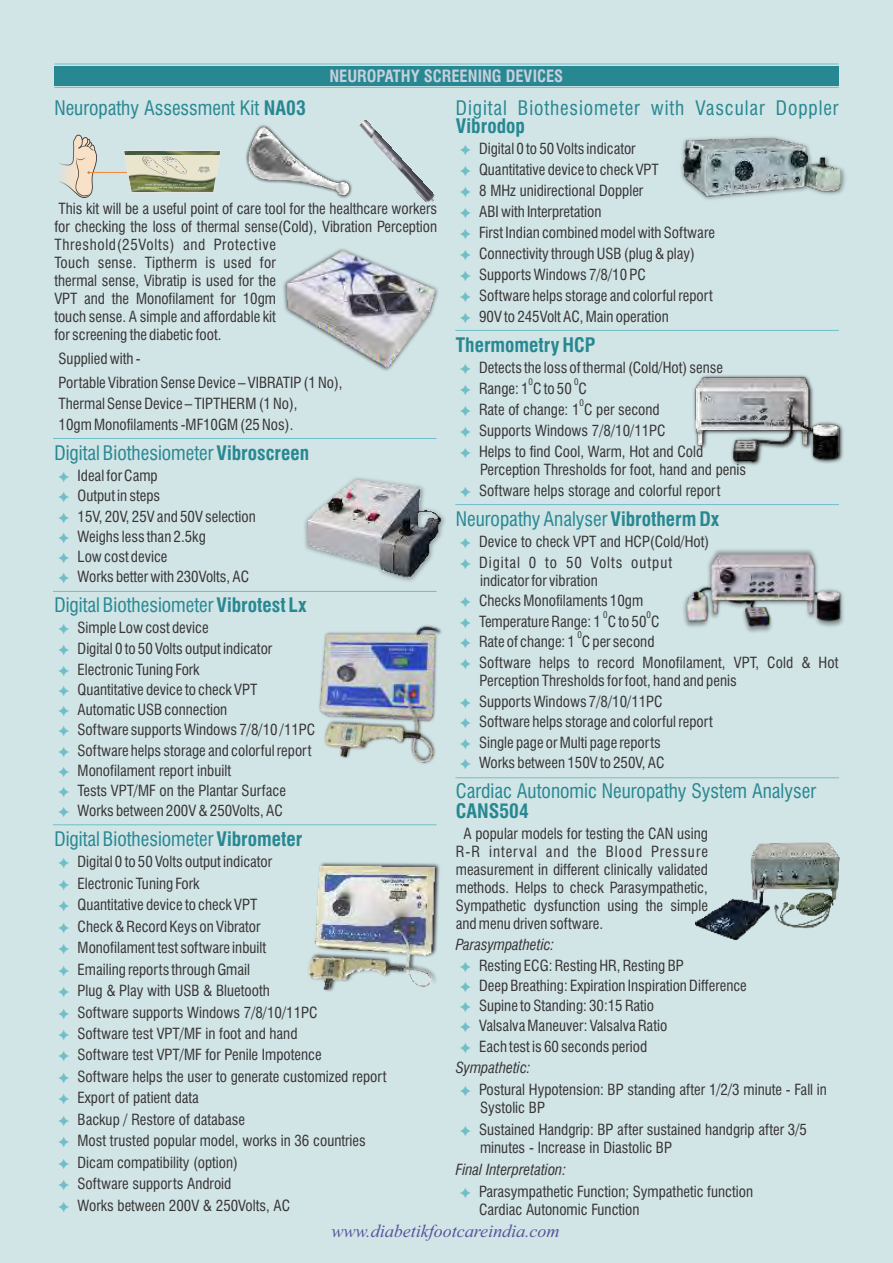
<style>
.page{position:relative;width:893px;height:1263px;background:#d1e4e6}
.page>*{position:absolute;margin:0;border:0;box-sizing:border-box;transform-origin:0 0}
.t1{font:condensed 19.5px "Swiss 721 BT";color:#278892}
.t2{font:condensed 19.5px "Swiss 721 BT";letter-spacing:.045em;color:#278892}
.t3{font:700 condensed 19.5px "Swiss 721 BT";color:#278892}
.t4{font:italic 18px "Times New Roman";color:#57519c}
.t5{font:700 condensed 16.5px "Swiss 721 BT";color:#c6d0de}
.t6{font:condensed 15px/18px "Swiss 721 BT";color:#373435}
.t7{font:italic condensed 15px "Swiss 721 BT";color:#373435}
.t8{font:condensed 9px "Swiss 721 BT";color:#373435}
.s1{font-weight:700}
</style>
<div class="page">
<img style="left:304px;top:477px;width:141px;height:104px">
<img style="left:308px;top:481px;width:133px;height:96px">
<img style="left:693px;top:375px;width:150px;height:90px">
<img style="left:683px;top:549px;width:161px;height:84px">
<img style="left:686px;top:554px;width:155px;height:73px">
<img style="left:680px;top:136px;width:166px;height:64px">
<img style="left:684px;top:139px;width:158px;height:59px">
<div style="left:54px;top:66px;width:785px;height:19px;background:#278892"></div>
<hr style="left:54px;top:64px;width:785px;height:1px;background:#70bec7">
<hr style="left:54px;top:87px;width:785px;height:1px;background:#70bec7">
<img style="left:695px;top:842px;width:145px;height:98px">
<img style="left:283px;top:248px;width:155px;height:123px">
<img style="left:308px;top:862px;width:132px;height:128px">
<img style="left:319px;top:625px;width:123px;height:139px">
<img style="left:359px;top:120px;width:76px;height:83px">
<svg style="left:59px;top:135px;width:162px;height:63px"></svg>
<img style="left:247px;top:126px;width:105px;height:73px">
<hr style="left:53px;top:438px;width:384px;height:1px;background:#70bec7">
<hr style="left:455px;top:330px;width:384px;height:1px;background:#70bec7">
<hr style="left:53px;top:591px;width:384px;height:1px;background:#70bec7">
<hr style="left:455px;top:504px;width:384px;height:1px;background:#70bec7">
<hr style="left:53px;top:824px;width:384px;height:1px;background:#70bec7">
<hr style="left:455px;top:777px;width:384px;height:1px;background:#70bec7">
<p class="t5" style="left:329px;top:69px;width:235px">NEUROPATHY SCREENING DEVICES</p>
<h1 class="t1" style="left:54px;top:100px;width:253px">Neuropathy Assessment Kit <span class="s1">NA03</span></h1>
<p class="t6" style="left:54px;top:201px;width:384px">This kit will be a useful point of care tool for the healthcare workers for checking the loss of thermal sense(Cold), Vibration Perception Threshold(25Volts) and Protective<br>Touch sense. Tiptherm is used for<br>thermal sense, Vibratip is used for the<br>VPT and the Monofilament for 10gm<br>touch sense. A simple and affordable kit<br>for screening the diabetic foot.</p>
<p class="t6" style="left:59px;top:348px;width:285px;line-height:24px">Supplied with -<br>Portable Vibration Sense Device – VIBRATIP (1 No),</p>
<p class="t6" style="left:59px;top:395px;width:241px;line-height:21px">Thermal Sense Device – TIPTHERM (1 No),<br>10gm Monofilaments -MF10GM (25 Nos).</p>
<h1 class="t1" style="left:54px;top:445px;width:256px">Digital Biothesiometer <span class="s1">Vibroscreen</span></h1>
<p class="t6" style="left:78px;top:467px;width:180px;line-height:20.2px">Ideal for Camp<br>Output in steps<br>15V, 20V, 25V and 50V selection<br>Weighs less than 2.5kg<br>Low cost device<br>Works better with 230Volts, AC</p>
<h1 class="t1" style="left:54px;top:597px;width:254px">Digital Biothesiometer <span class="s1">Vibrotest Lx</span></h1>
<p class="t6" style="left:78px;top:619px;width:239px;line-height:20.4px">Simple Low cost device<br>Digital 0 to 50 Volts output indicator<br>Electronic Tuning Fork<br>Quantitative device to check VPT<br>Automatic USB connection<br>Software supports Windows 7/8/10 /11PC<br>Software helps storage and colorful report<br>Monofilament report inbuilt<br>Tests VPT/MF on the Plantar Surface<br>Works between 200V &amp; 250Volts, AC</p>
<h1 class="t1" style="left:54px;top:831px;width:249px">Digital Biothesiometer <span class="s1">Vibrometer</span></h1>
<p class="t6" style="left:78px;top:853px;width:311px;line-height:21.5px">Digital 0 to 50 Volts output indicator<br>Electronic Tuning Fork<br>Quantitative device to check VPT<br>Check &amp; Record Keys on Vibrator<br>Monofilament test software inbuilt<br>Emailing reports through Gmail<br>Plug &amp; Play with USB &amp; Bluetooth<br>Software supports Windows 7/8/10/11PC<br>Software test VPT/MF in foot and hand<br>Software test VPT/MF for Penile Impotence<br>Software helps the user to generate customized report Export of patient data<br>Backup / Restore of database<br>Most trusted popular model, works in 36 countries Dicam compatibility (option)<br>Software supports Android<br>Works between 200V &amp; 250Volts, AC</p>
<h1 class="t2" style="left:456px;top:100px;width:384px">Digital Biothesiometer with Vascular Doppler</h1>
<h1 class="t3" style="left:456px;top:118px;width:71px">Vibrodop</h1>
<p class="t6" style="left:479px;top:140px;width:237px;line-height:21px">Digital 0 to 50 Volts indicator<br>Quantitative device to check VPT<br>8 MHz unidirectional Doppler<br>ABI with Interpretation<br>First Indian combined model with Software Connectivity through USB (plug &amp; play)<br>Supports Windows 7/8/10 PC<br>Software helps storage and colorful report 90V to 245Volt AC, Main operation</p>
<h1 class="t3" style="left:456px;top:337px;width:141px">Thermometry HCP</h1>
<p class="t6" style="left:479px;top:359px;width:245px;line-height:21px">Detects the loss of thermal (Cold/Hot) sense<br>Range: 1 C to 50 C</p>
<p class="t8" style="left:529px;top:378px;width:6px">0</p>
<p class="t8" style="left:574px;top:378px;width:6px">0</p>
<p class="t6" style="left:479px;top:402px;width:182px">Rate of change: 1 C per second</p>
<p class="t8" style="left:580px;top:399px;width:6px">0</p>
<p class="t6" style="left:479px;top:422px;width:226px;line-height:21px">Supports Windows 7/8/10/11PC<br>Helps to find Cool, Warm, Hot and Cold</p>
<p class="t6" style="left:479px;top:461px;width:269px;line-height:21px">Perception Thresholds for foot, hand and penis<br>Software helps storage and colorful report</p>
<h1 class="t1" style="left:456px;top:511px;width:265px">Neuropathy Analyser <span class="s1">Vibrotherm Dx</span></h1>
<p class="t6" style="left:479px;top:533px;width:232px;line-height:20.5px">Device to check VPT and HCP(Cold/Hot)<br>Digital 0 to 50 Volts output</p>
<p class="t6" style="left:479px;top:572px;width:182px;line-height:20.5px">indicator for vibration<br>Checks Monofilaments 10gm<br>Temperature Range: 1 C to 50 C</p>
<p class="t8" style="left:603px;top:611px;width:6px">0</p>
<p class="t8" style="left:647px;top:611px;width:6px">0</p>
<p class="t6" style="left:479px;top:634px;width:177px">Rate of change: 1 C per second</p>
<p class="t8" style="left:577px;top:632px;width:6px">0</p>
<p class="t6" style="left:479px;top:655px;width:361px">Software helps to record Monofilament, VPT, Cold &amp; Hot<br>Perception Thresholds for foot, hand and penis</p>
<p class="t6" style="left:479px;top:692px;width:235px;line-height:20.5px">Supports Windows 7/8/10/11PC Software helps storage and colorful report Single page or Multi page reports<br>Works between 150V to 250V, AC</p>
<h1 class="t1" style="left:456px;top:783px;width:362px">Cardiac Autonomic Neuropathy System Analyser</h1>
<h1 class="t3" style="left:456px;top:803px;width:74px">CANS504</h1>
<p class="t6" style="left:456px;top:826px;width:254px;text-align:justify;text-indent:8px">A popular models for testing the CAN using R-R interval and the Blood Pressure measurement in different clinically validated methods. Helps to check Parasympathetic, Sympathetic dysfunction using the simple and menu driven software.</p>
<p class="t7" style="left:456px;top:939px;width:100px">Parasympathetic:</p>
<p class="t6" style="left:479px;top:957px;width:269px;line-height:20.2px">Resting ECG: Resting HR, Resting BP<br>Deep Breathing: Expiration Inspiration Difference Supine to Standing: 30:15 Ratio<br>Valsalva Maneuver: Valsalva Ratio<br>Each test is 60 seconds period</p>
<p class="t7" style="left:456px;top:1062px;width:76px">Sympathetic:</p>
<p class="t6" style="left:479px;top:1082px;width:349px">Postural Hypotension: BP standing after 1/2/3 minute - Fall in<br>Systolic BP</p>
<p class="t6" style="left:479px;top:1122px;width:329px">Sustained Handgrip: BP after sustained handgrip after 3/5 minutes - Increase in Diastolic BP</p>
<p class="t7" style="left:456px;top:1163px;width:112px">Final Interpretation:</p>
<p class="t6" style="left:479px;top:1183px;width:276px">Parasympathetic Function; Sympathetic function<br>Cardiac Autonomic Function</p>
<p class="t4" style="left:332px;top:1225px;width:229px">www.diabetikfootcareindia.com</p>
</div>
